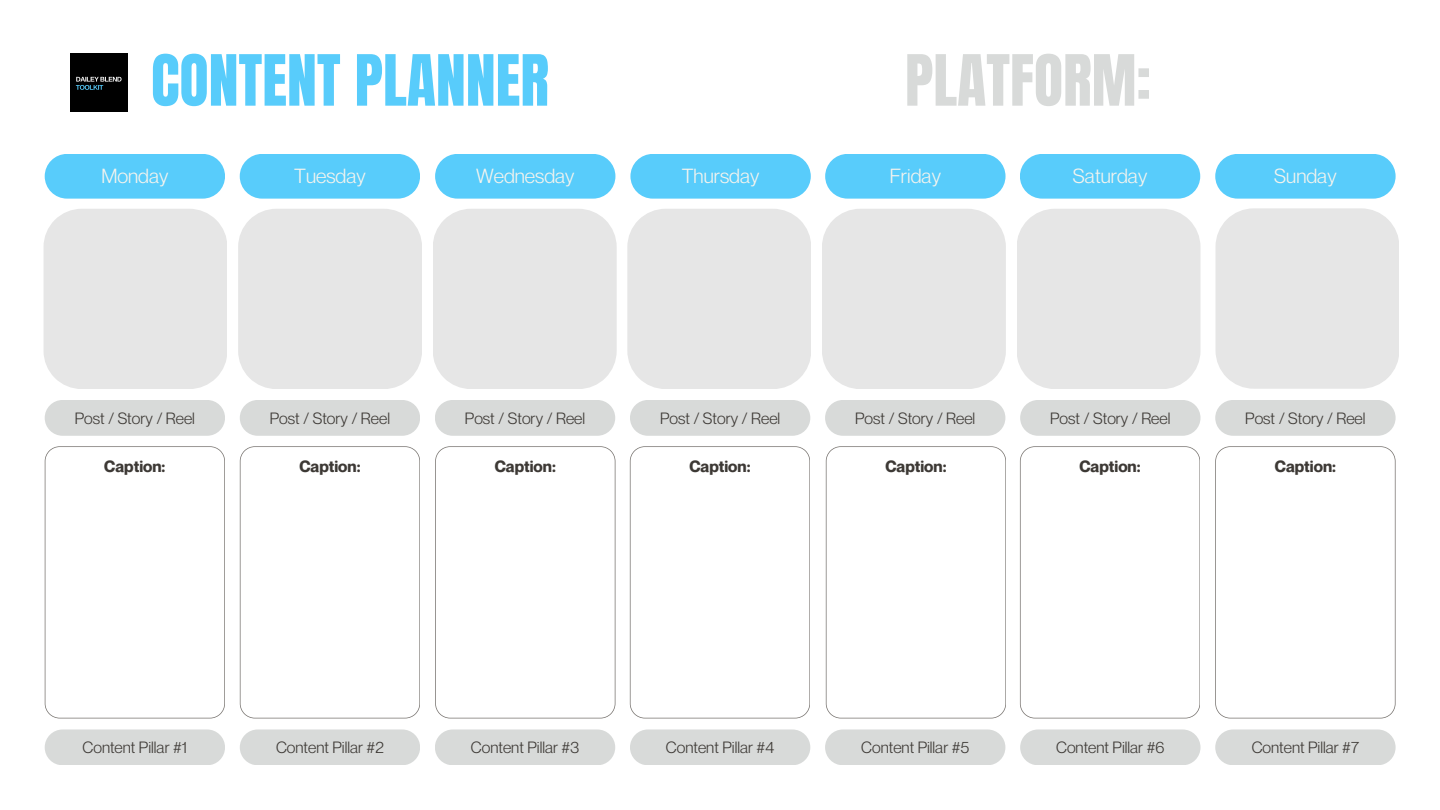
<style>
.page{position:relative;width:1440px;height:810px;background:#fff}
.page>*{position:absolute;margin:0;border:0;box-sizing:border-box;transform-origin:0 0}
.t1{font:60px "Anton";color:#58ccfb}
.t2{font:60px "Anton";color:#d8dad9}
.t3{font:20px "Neue Montreal";color:#f6f4ee}
.t4{font:16px "Neue Montreal";color:#3d3935}
.t5{font:700 16px "Neue Montreal";color:#3d3935}
</style>
<div class="page">
<div style="left:45px;top:154px;width:180px;height:45px;background:#58ccfb;border-radius:22px"></div>
<div style="left:240px;top:154px;width:180px;height:45px;background:#58ccfb;border-radius:22px"></div>
<div style="left:435px;top:154px;width:180px;height:45px;background:#58ccfb;border-radius:22px"></div>
<div style="left:630px;top:154px;width:181px;height:45px;background:#58ccfb;border-radius:22px"></div>
<div style="left:825px;top:154px;width:181px;height:45px;background:#58ccfb;border-radius:22px"></div>
<div style="left:1020px;top:154px;width:180px;height:45px;background:#58ccfb;border-radius:22px"></div>
<div style="left:1215px;top:154px;width:181px;height:45px;background:#58ccfb;border-radius:22px"></div>
<div style="left:45px;top:400px;width:180px;height:36px;background:#d8dad9;border-radius:18px"></div>
<div style="left:45px;top:729px;width:180px;height:36px;background:#d8dad9;border-radius:18px"></div>
<div style="left:240px;top:400px;width:180px;height:36px;background:#d8dad9;border-radius:18px"></div>
<div style="left:240px;top:729px;width:180px;height:36px;background:#d8dad9;border-radius:18px"></div>
<div style="left:435px;top:400px;width:180px;height:36px;background:#d8dad9;border-radius:18px"></div>
<div style="left:435px;top:729px;width:180px;height:36px;background:#d8dad9;border-radius:18px"></div>
<div style="left:630px;top:400px;width:180px;height:36px;background:#d8dad9;border-radius:18px"></div>
<div style="left:630px;top:729px;width:180px;height:36px;background:#d8dad9;border-radius:18px"></div>
<div style="left:825px;top:400px;width:180px;height:36px;background:#d8dad9;border-radius:18px"></div>
<div style="left:825px;top:729px;width:180px;height:36px;background:#d8dad9;border-radius:18px"></div>
<div style="left:1020px;top:400px;width:181px;height:36px;background:#d8dad9;border-radius:18px"></div>
<div style="left:1020px;top:729px;width:181px;height:36px;background:#d8dad9;border-radius:18px"></div>
<div style="left:1215px;top:400px;width:181px;height:36px;background:#d8dad9;border-radius:18px"></div>
<div style="left:1215px;top:729px;width:181px;height:36px;background:#d8dad9;border-radius:18px"></div>
<svg style="left:45px;top:446px;width:180px;height:272px"></svg>
<svg style="left:1020px;top:446px;width:180px;height:272px"></svg>
<svg style="left:435px;top:446px;width:180px;height:272px"></svg>
<svg style="left:240px;top:446px;width:180px;height:272px"></svg>
<svg style="left:630px;top:446px;width:180px;height:272px"></svg>
<svg style="left:826px;top:446px;width:180px;height:272px"></svg>
<svg style="left:1215px;top:446px;width:180px;height:272px"></svg>
<img style="left:70px;top:54px;width:58px;height:57px">
<div style="left:44px;top:209px;width:183px;height:180px;background:#e6e6e6"></div>
<div style="left:238px;top:209px;width:184px;height:180px;background:#e6e6e6"></div>
<div style="left:433px;top:209px;width:184px;height:180px;background:#e6e6e6"></div>
<div style="left:627px;top:209px;width:184px;height:180px;background:#e6e6e6"></div>
<div style="left:822px;top:209px;width:184px;height:180px;background:#e6e6e6"></div>
<div style="left:1017px;top:209px;width:184px;height:180px;background:#e6e6e6"></div>
<div style="left:1216px;top:208px;width:183px;height:181px;background:#e6e6e6"></div>
<p class="t1" style="left:151px;top:37px;width:399px">CONTENT PLANNER</p>
<p class="t2" style="left:905px;top:37px;width:247px">PLATFORM:</p>
<p class="t3" style="left:101px;top:164px;width:68px">Monday</p>
<p class="t3" style="left:294px;top:164px;width:73px">Tuesday</p>
<p class="t3" style="left:476px;top:164px;width:100px">Wednesday</p>
<p class="t3" style="left:682px;top:164px;width:79px">Thursday</p>
<p class="t3" style="left:890px;top:164px;width:53px">Friday</p>
<p class="t3" style="left:1073px;top:164px;width:76px">Saturday</p>
<p class="t3" style="left:1274px;top:164px;width:64px">Sunday</p>
<p class="t4" style="left:75px;top:408px;width:122px">Post / Story / Reel</p>
<p class="t5" style="left:104px;top:456px;width:63px">Caption:</p>
<p class="t5" style="left:299px;top:456px;width:63px">Caption:</p>
<p class="t5" style="left:495px;top:456px;width:63px">Caption:</p>
<p class="t5" style="left:689px;top:456px;width:63px">Caption:</p>
<p class="t5" style="left:885px;top:456px;width:63px">Caption:</p>
<p class="t5" style="left:1080px;top:456px;width:63px">Caption:</p>
<p class="t5" style="left:1275px;top:456px;width:63px">Caption:</p>
<p class="t4" style="left:270px;top:408px;width:122px">Post / Story / Reel</p>
<p class="t4" style="left:465px;top:408px;width:122px">Post / Story / Reel</p>
<p class="t4" style="left:660px;top:408px;width:122px">Post / Story / Reel</p>
<p class="t4" style="left:855px;top:408px;width:122px">Post / Story / Reel</p>
<p class="t4" style="left:1050px;top:408px;width:122px">Post / Story / Reel</p>
<p class="t4" style="left:1245px;top:408px;width:122px">Post / Story / Reel</p>
<p class="t4" style="left:83px;top:737px;width:106px">Content Pillar #1</p>
<p class="t4" style="left:276px;top:737px;width:109px">Content Pillar #2</p>
<p class="t4" style="left:471px;top:737px;width:110px">Content Pillar #3</p>
<p class="t4" style="left:666px;top:737px;width:110px">Content Pillar #4</p>
<p class="t4" style="left:861px;top:737px;width:109px">Content Pillar #5</p>
<p class="t4" style="left:1056px;top:737px;width:110px">Content Pillar #6</p>
<p class="t4" style="left:1252px;top:737px;width:109px">Content Pillar #7</p>
</div>
